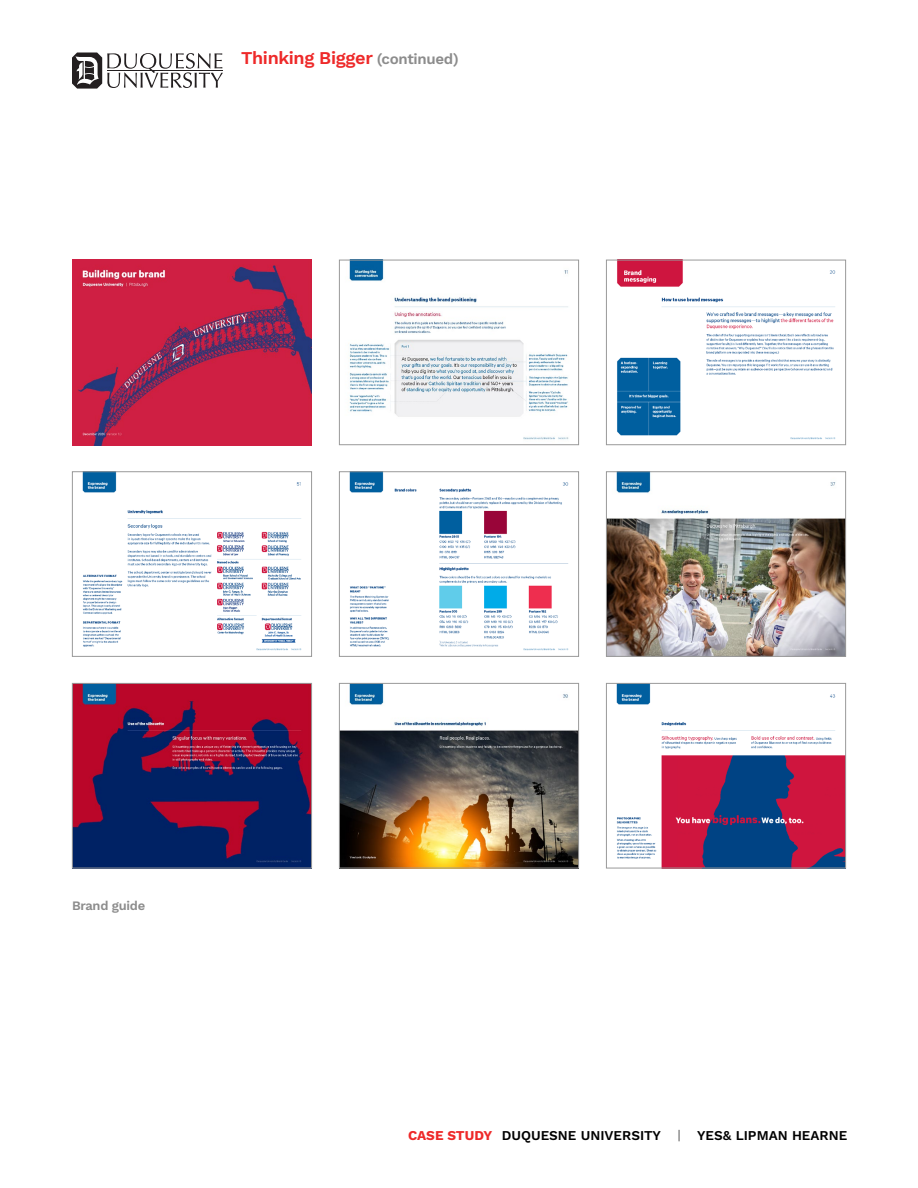
<style>
.page{position:relative;width:918px;height:1188px;background:#fff}
.page>*{position:absolute;margin:0;border:0;box-sizing:border-box;transform-origin:0 0}
.Case_head_B{font:600 18px "Work Sans";letter-spacing:-.02em;color:#ee2929}
.Case_footer{font:600 13.5px "Work Sans";color:#000}
.Case_caption_B{font:600 12.9px "Work Sans";letter-spacing:-.02em;color:#8c8c8c}
.s1{font-size:15px;color:#8c8c8c}
.s2{font-weight:700;color:#ee2929}
.s3{font-weight:300}
</style>
<div class="page">
<svg style="left:72px;top:53px;width:151px;height:36px"></svg>
<img style="left:72px;top:260px;width:240px;height:185px">
<img style="left:349px;top:473px;width:220px;height:178px">
<div style="left:339px;top:471px;width:240px;height:186px;border:1px solid #999"></div>
<img style="left:341px;top:685px;width:236px;height:181px">
<div style="left:339px;top:683px;width:240px;height:185px;border:1px solid #999"></div>
<img style="left:617px;top:262px;width:219px;height:178px">
<div style="left:606px;top:260px;width:240px;height:185px;border:1px solid #999"></div>
<img style="left:608px;top:473px;width:236px;height:182px">
<div style="left:606px;top:471px;width:240px;height:186px;border:1px solid #999"></div>
<img style="left:616px;top:685px;width:228px;height:181px">
<div style="left:606px;top:683px;width:240px;height:185px;border:1px solid #999"></div>
<img style="left:349px;top:262px;width:220px;height:178px">
<div style="left:339px;top:260px;width:240px;height:185px;border:1px solid #999"></div>
<img style="left:82px;top:473px;width:220px;height:178px">
<div style="left:72px;top:471px;width:240px;height:186px;border:1px solid #999"></div>
<img style="left:74px;top:685px;width:236px;height:181px">
<div style="left:72px;top:683px;width:240px;height:185px;border:1px solid #999"></div>
<p class="Case_head_B" style="left:241px;top:48px;width:219px">Thinking Bigger <span class="s1">(continued)</span></p>
<p class="Case_caption_B" style="left:72px;top:899px;width:75px">Brand guide</p>
<p class="Case_footer" style="left:408px;top:1127px;width:441px"><span class="s2">CASE STUDY</span> DUQUESNE UNIVERSITY <span class="s3">|</span> YES&amp; LIPMAN HEARNE</p>
</div>
